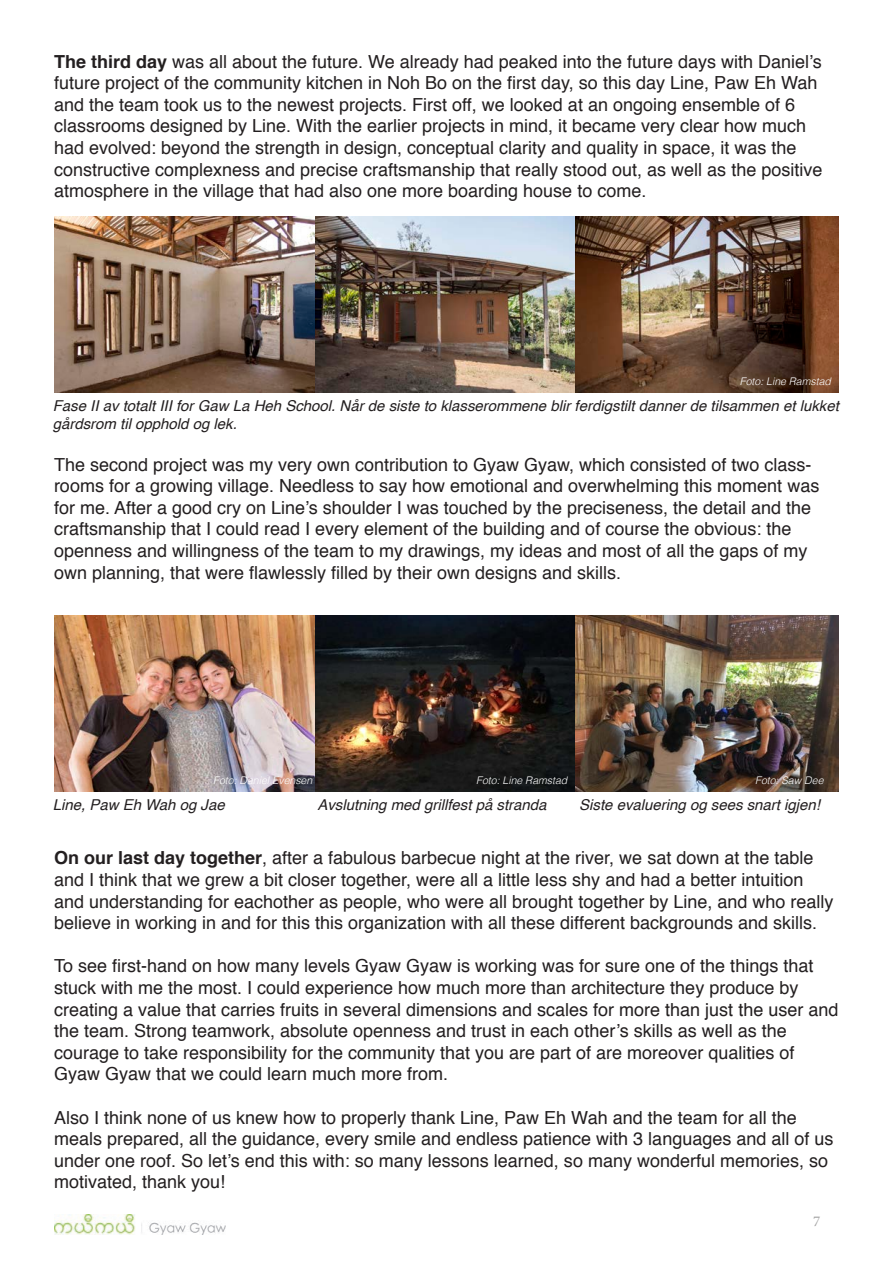
<style>
.page{position:relative;width:893px;height:1263px;background:#fff}
.page>*{position:absolute;margin:0;border:0;box-sizing:border-box;transform-origin:0 0}
.t1{font:18px/21.6px "Helvetica";color:#231f20}
.t2{font:italic 15px/18px "Helvetica";color:#231f20}
.t3{font:15px "Minion Pro";color:#a3a3a3}
.t4{font:italic 300 10.5px "Helvetica";color:#fff}
.s1{font-weight:700}
</style>
<div class="page">
<img style="left:54px;top:1214px;width:171px;height:20px">
<img style="left:54px;top:217px;width:261px;height:176px">
<img style="left:54px;top:616px;width:261px;height:176px">
<img style="left:315px;top:217px;width:260px;height:176px">
<img style="left:315px;top:616px;width:260px;height:176px">
<img style="left:575px;top:217px;width:264px;height:176px">
<img style="left:575px;top:616px;width:264px;height:176px">
<p class="t1" style="left:54px;top:51px;width:770px"><span class="s1">The third day</span> was all about the future. We already had peaked into the future days with Daniel’s future project of the community kitchen in Noh Bo on the first day, so this day Line, Paw Eh Wah and the team took us to the newest projects. First off, we looked at an ongoing ensemble of 6 classrooms designed by Line. With the earlier projects in mind, it became very clear how much had evolved: beyond the strength in design, conceptual clarity and quality in space, it was the constructive complexness and precise craftsmanship that really stood out, as well as the positive atmosphere in the village that had also one more boarding house to come.</p>
<p class="t4" style="left:740px;top:373px;width:93px">Foto: Line Ramstad</p>
<p class="t2" style="left:53px;top:397px;width:788px">Fase II av totalt III for Gaw La Heh School. Når de siste to klasserommene blir ferdigstilt danner de tilsammen et lukket gårdsrom til opphold og lek.</p>
<p class="t1" style="left:54px;top:454px;width:767px">The second project was my very own contribution to Gyaw Gyaw, which consisted of two class&shy;rooms for a growing village. Needless to say how emotional and overwhelming this moment was for me. After a good cry on Line’s shoulder I was touched by the preciseness, the detail and the craftsmanship that I could read I every element of the building and of course the obvious: the openness and willingness of the team to my drawings, my ideas and most of all the gaps of my own planning, that were flawlessly filled by their own designs and skills.</p>
<p class="t4" style="left:213px;top:772px;width:101px">Foto: Daniel Evensen</p>
<p class="t4" style="left:755px;top:772px;width:70px">Foto: Saw Dee</p>
<p class="t4" style="left:476px;top:772px;width:93px">Foto: Line Ramstad</p>
<p class="t2" style="left:53px;top:796px;width:174px">Line, Paw Eh Wah og Jae</p>
<p class="t2" style="left:318px;top:796px;width:230px">Avslutning med grillfest på stranda</p>
<p class="t2" style="left:579px;top:796px;width:242px">Siste evaluering og sees snart igjen!</p>
<p class="t1" style="left:54px;top:848px;width:781px"><span class="s1">On our last day together</span>, after a fabulous barbecue night at the river, we sat down at the table and I think that we grew a bit closer together, were all a little less shy and had a better intuition and understanding for eachother as people, who were all brought together by Line, and who really believe in working in and for this this organization with all these different backgrounds and skills.</p>
<p class="t1" style="left:54px;top:956px;width:786px">To see first-hand on how many levels Gyaw Gyaw is working was for sure one of the things that stuck with me the most. I could experience how much more than architecture they produce by creating a value that carries fruits in several dimensions and scales for more than just the user and the team. Strong teamwork, absolute openness and trust in each other’s skills as well as the</p>
<p class="t1" style="left:54px;top:1042px;width:742px">courage to take responsibility for the community that you are part of are moreover qualities of<br>Gyaw Gyaw that we could learn much more from.</p>
<p class="t1" style="left:54px;top:1107px;width:781px">Also I think none of us knew how to properly thank Line, Paw Eh Wah and the team for all the meals prepared, all the guidance, every smile and endless patience with 3 languages and all of us under one roof. So let’s end this with: so many lessons learned, so many wonderful memories, so motivated, thank you!</p>
<p class="t3" style="left:813px;top:1211px;width:9px">7</p>
</div>
